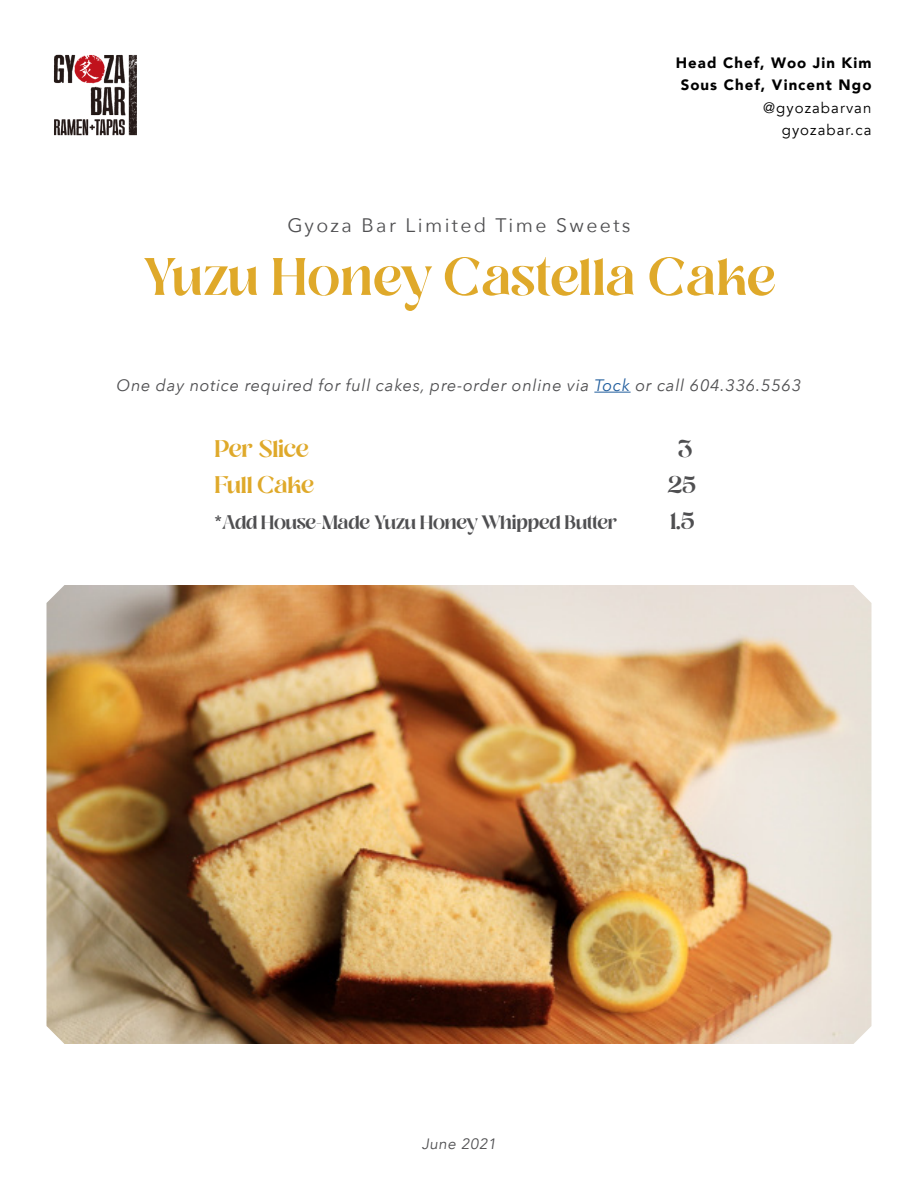
<style>
.page{position:relative;width:918px;height:1188px;background:#fff}
.page>*{position:absolute;margin:0;border:0;box-sizing:border-box;transform-origin:0 0}
.t1{font:52.5px "Losta Masta";letter-spacing:.01em;color:#dfa92a}
.t2{font:24px "Losta Masta";color:#dfa92a}
.t3{font:24px "Losta Masta";color:#4f4f51}
.t4{font:19.5px "Losta Masta";letter-spacing:-.01em;color:#4f4f51}
.t5{font:19.5px "Avenir Next";letter-spacing:.12em;color:#4f4f51}
.t6{font:italic 16.5px "Avenir Next";letter-spacing:.04em;color:#4f4f51}
.t7{font:900 15px/22.5px "Avenir";letter-spacing:.07em;color:#000;text-align:center}
.t8{font:15px/22.5px "Avenir";letter-spacing:.07em;color:#000;text-align:right}
.t9{font:italic 15px "Avenir";letter-spacing:.04em;color:#4f4f51}
.s1{color:#215e9e}
</style>
<div class="page">
<img style="left:53px;top:54px;width:84px;height:82px">
<hr style="left:594px;top:392px;width:37px;height:1px;background:#215e9e">
<img style="left:46px;top:585px;width:826px;height:459px">
<p class="t7" style="left:676px;top:51px;width:197px">Head Chef, Woo Jin Kim<br>Sous Chef, Vincent Ngo</p>
<p class="t8" style="left:763px;top:97px;width:110px">@gyozabarvan gyozabar.ca</p>
<p class="t5" style="left:287px;top:209px;width:345px">Gyoza Bar Limited Time Sweets</p>
<h1 class="t1" style="left:143px;top:244px;width:635px">Yuzu Honey Castella Cake</h1>
<p class="t6" style="left:117px;top:371px;width:686px">One day notice required for full cakes, pre-order online via <span class="s1">Tock</span> or call 604.336.5563</p>
<h2 class="t2" style="left:215px;top:434px;width:96px">Per Slice</h2>
<h2 class="t3" style="left:678px;top:434px;width:16px">3</h2>
<h2 class="t2" style="left:215px;top:470px;width:101px">Full Cake</h2>
<h2 class="t3" style="left:668px;top:470px;width:30px">25</h2>
<p class="t4" style="left:215px;top:510px;width:404px">*Add House-Made Yuzu Honey Whipped Butter</p>
<h2 class="t3" style="left:670px;top:506px;width:26px">1.5</h2>
<p class="t9" style="left:422px;top:1135px;width:76px">June 2021</p>
</div>
